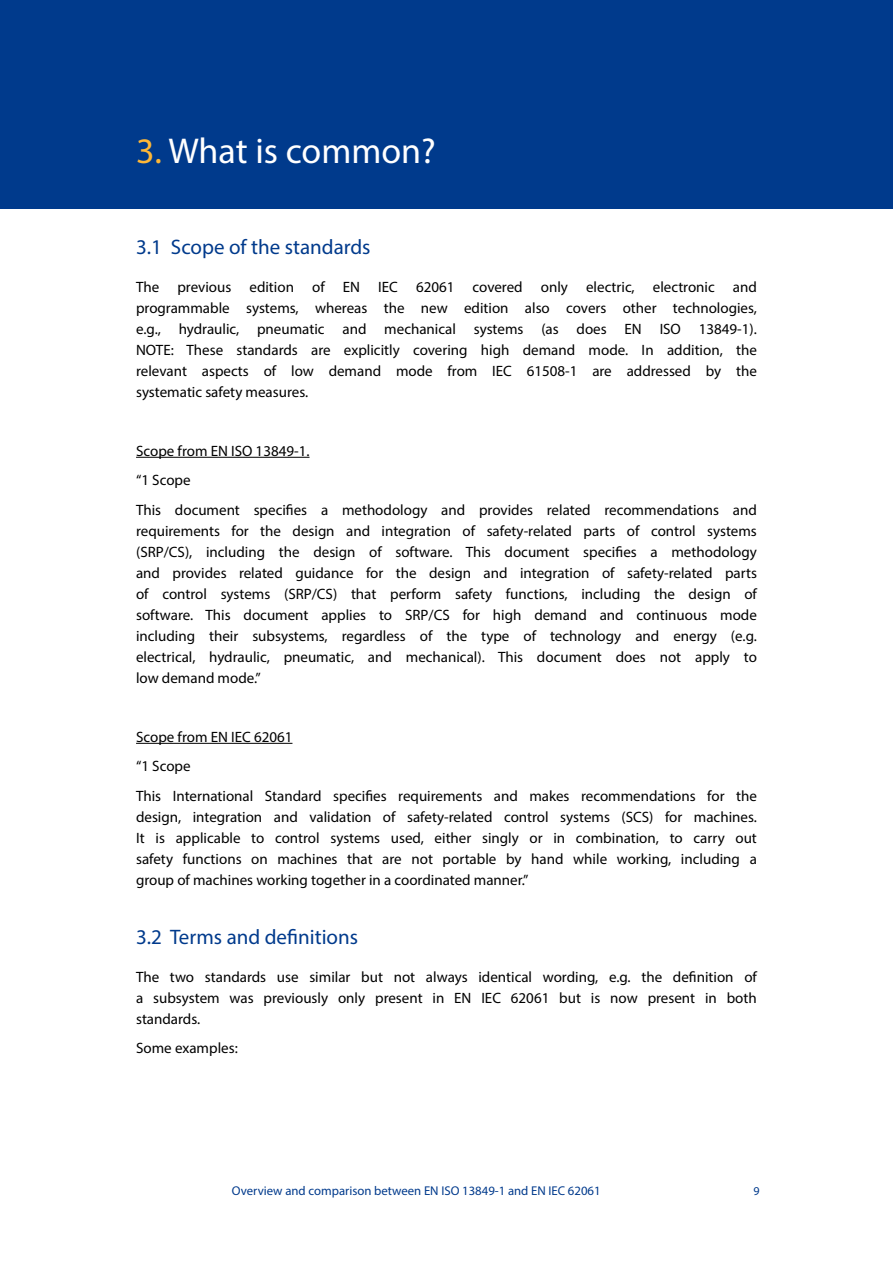
<style>
.page{position:relative;width:893px;height:1263px;background:#fff}
.page>*{position:absolute;margin:0;border:0;box-sizing:border-box;transform-origin:0 0}
.t1{font:36px "Myriad Pro";color:#fff}
.t2{font:21px "Myriad Pro";color:#003a8c}
.t3{font:15px/21px "Myriad Pro";color:#000;text-align:justify}
.t4{font:12.75px "Myriad Pro";color:#003a8c}
.t5{font:12px "Myriad Pro";color:#003a8c}
.s1{color:#feb737}
</style>
<div class="page">
<div style="left:0;top:0;width:893px;height:208px;background:#003a8c"></div>
<hr style="left:136px;top:457px;width:174px;height:1px;background:#000">
<hr style="left:136px;top:743px;width:156px;height:1px;background:#000">
<h1 class="t1" style="left:136px;top:128px;width:301px"><span class="s1">3.</span> What is common?</h1>
<h2 class="t2" style="left:136px;top:234px;width:236px">3.1 Scope of the standards</h2>
<p class="t3" style="left:136px;top:276px;width:622px">The previous edition of EN IEC 62061 covered only electric, electronic and programmable systems, whereas the new edition also covers other technologies, e.g., hydraulic, pneumatic and mechanical systems (as does EN ISO 13849-1).<br>NOTE: These standards are explicitly covering high demand mode. In addition, the relevant aspects of low demand mode from IEC 61508-1 are addressed by the systematic safety measures.</p>
<p class="t3" style="left:136px;top:436px;width:622px;line-height:29.5px;text-align:left">Scope from EN ISO 13849-1.<br>“1 Scope<br>This document specifies a methodology and provides related recommendations and</p>
<p class="t3" style="left:136px;top:520px;width:622px">requirements for the design and integration of safety-related parts of control systems (SRP/CS), including the design of software. This document specifies a methodology and provides related guidance for the design and integration of safety-related parts of control systems (SRP/CS) that perform safety functions, including the design of software. This document applies to SRP/CS for high demand and continuous mode including their subsystems, regardless of the type of technology and energy (e.g. electrical, hydraulic, pneumatic, and mechanical). This document does not apply to low demand mode.”</p>
<p class="t3" style="left:136px;top:722px;width:622px;line-height:29.5px;text-align:left">Scope from EN IEC 62061<br>“1 Scope<br>This International Standard specifies requirements and makes recommendations for the</p>
<p class="t3" style="left:136px;top:806px;width:622px">design, integration and validation of safety-related control systems (SCS) for machines.<br>It is applicable to control systems used, either singly or in combination, to carry out safety functions on machines that are not portable by hand while working, including a group of machines working together in a coordinated manner.”</p>
<h2 class="t2" style="left:136px;top:924px;width:223px">3.2 Terms and definitions</h2>
<p class="t3" style="left:136px;top:966px;width:622px">The two standards use similar but not always identical wording, e.g. the definition of a subsystem was previously only present in EN IEC 62061 but is now present in both standards.</p>
<p class="t3" style="left:136px;top:1037px;width:103px">Some examples:</p>
<p class="t4" style="left:232px;top:1183px;width:370px">Overview and comparison between EN ISO 13849-1 and EN IEC 62061</p>
<p class="t5" style="left:753px;top:1183px;width:8px">9</p>
</div>
